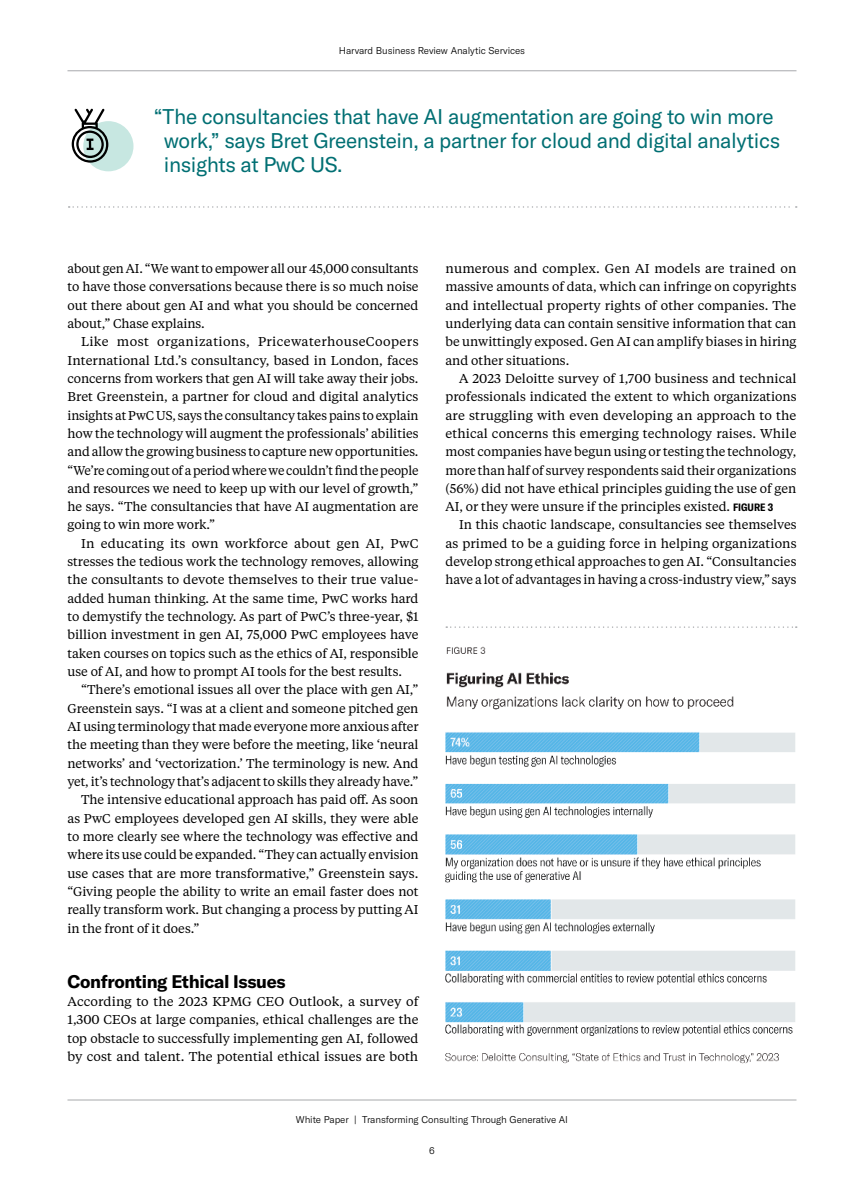
<style>
.page{position:relative;width:864px;height:1188px;background:#fff}
.page>*{position:absolute;margin:0;border:0;box-sizing:border-box;transform-origin:0 0}
.t1{font:21px/24px "GT America";letter-spacing:-.02em;color:#006f73}
.t2{font:700 18px "GT America";letter-spacing:-.02em;color:#000}
.t3{font:12.75px/18.3px "Tiempos Text";letter-spacing:-.005em;color:#000;text-align:justify}
.t4{font:300 9.75px "GT America";letter-spacing:-.01em;color:#000}
.s1{font-family:"GT America";font-weight:700;font-stretch:condensed;font-size:10.5px}
</style>
<div class="page">
<div style="left:83px;top:121px;width:51px;height:50px;background:#c7e7e1;border-radius:50%"></div>
<svg style="left:72px;top:109px;width:37px;height:54px"></svg>
<svg style="left:69px;top:206px;width:728px;height:2px"></svg>
<svg style="left:446px;top:626px;width:351px;height:2px"></svg>
<img style="left:445px;top:646px;width:350px;height:418px">
<hr style="left:68px;top:1100px;width:729px;height:1px;background:#a7a9ac">
<hr style="left:68px;top:70px;width:729px;height:1px;background:#a7a9ac">
<p class="t4" style="left:339px;top:46px;width:188px">Harvard Business Review Analytic Services</p>
<h1 class="t1" style="left:164px;top:106px;width:618px;text-indent:-10px">“The consultancies that have AI augmentation are going to win more work,” says Bret Greenstein, a partner for cloud and digital analytics insights at PwC US.</h1>
<p class="t3" style="left:68px;top:260px;width:353px">about gen AI. “We want to empower all our 45,000 consultants to have those conversations because there is so much noise out there about gen AI and what you should be concerned about,” Chase explains.</p>
<p class="t3" style="left:68px;top:333px;width:353px;text-indent:14px">Like most organizations, PricewaterhouseCoopers International Ltd.’s consultancy, based in London, faces concerns from workers that gen AI will take away their jobs.<br>Bret Greenstein, a partner for cloud and digital analytics insights at PwC US, says the consultancy takes pains to explain how the technology will augment the professionals’ abilities and allow the growing business to capture new opportunities. “We’re coming out of a period where we couldn’t find the people and resources we need to keep up with our level of growth,” he says. “The consultancies that have AI augmentation are going to win more work.”</p>
<p class="t3" style="left:68px;top:535px;width:353px;text-indent:14px">In educating its own workforce about gen AI, PwC stresses the tedious work the technology removes, allowing the consultants to devote themselves to their true value&shy;added human thinking. At the same time, PwC works hard to demystify the technology. As part of PwC’s three-year, $1 billion investment in gen AI, 75,000 PwC employees have taken courses on topics such as the ethics of AI, responsible use of AI, and how to prompt AI tools for the best results.</p>
<p class="t3" style="left:81px;top:681px;width:339px">“There’s emotional issues all over the place with gen AI,”</p>
<p class="t3" style="left:68px;top:700px;width:353px">Greenstein says. “I was at a client and someone pitched gen</p>
<p class="t3" style="left:68px;top:718px;width:353px">AI using terminology that made everyone more anxious after</p>
<p class="t3" style="left:68px;top:736px;width:353px">the meeting than they were before the meeting, like ‘neural</p>
<p class="t3" style="left:68px;top:755px;width:353px">networks’ and ‘vectorization.’ The terminology is new. And</p>
<p class="t3" style="left:68px;top:773px;width:352px">yet, it’s technology that’s adjacent to skills they already have.”</p>
<p class="t3" style="left:81px;top:791px;width:339px">The intensive educational approach has paid off. As soon</p>
<p class="t3" style="left:68px;top:810px;width:353px">as PwC employees developed gen AI skills, they were able</p>
<p class="t3" style="left:68px;top:828px;width:353px">to more clearly see where the technology was effective and</p>
<p class="t3" style="left:68px;top:846px;width:353px">where its use could be expanded. “They can actually envision</p>
<p class="t3" style="left:68px;top:865px;width:352px">use cases that are more transformative,” Greenstein says.</p>
<p class="t3" style="left:68px;top:883px;width:353px">“Giving people the ability to write an email faster does not</p>
<p class="t3" style="left:68px;top:901px;width:353px">really transform work. But changing a process by putting AI</p>
<p class="t3" style="left:68px;top:920px;width:133px">in the front of it does.”</p>
<h2 class="t2" style="left:68px;top:974px;width:220px">Confronting Ethical Issues</h2>
<p class="t3" style="left:68px;top:993px;width:353px">According to the 2023 KPMG CEO Outlook, a survey of 1,300 CEOs at large companies, ethical challenges are the top obstacle to successfully implementing gen AI, followed by cost and talent. The potential ethical issues are both</p>
<p class="t3" style="left:445px;top:260px;width:353px">numerous and complex. Gen AI models are trained on massive amounts of data, which can infringe on copyrights and intellectual property rights of other companies. The underlying data can contain sensitive information that can be unwittingly exposed. Gen AI can amplify biases in hiring and other situations.</p>
<p class="t3" style="left:446px;top:370px;width:353px;text-indent:14px">A 2023 Deloitte survey of 1,700 business and technical professionals indicated the extent to which organizations are struggling with even developing an approach to the ethical concerns this emerging technology raises. While most companies have begun using or testing the technology, more than half of survey respondents said their organizations (56%) did not have ethical principles guiding the use of gen AI, or they were unsure if the principles existed. <span class="s1">FIGURE 3</span></p>
<p class="t3" style="left:446px;top:516px;width:353px;text-indent:14px">In this chaotic landscape, consultancies see themselves as primed to be a guiding force in helping organizations develop strong ethical approaches to gen AI. “Consultancies have a lot of advantages in having a cross-industry view,” says</p>
<p class="t4" style="left:296px;top:1116px;width:274px">White Paper | Transforming Consulting Through Generative AI</p>
<p class="t4" style="left:429px;top:1147px;width:7px">6</p>
</div>
